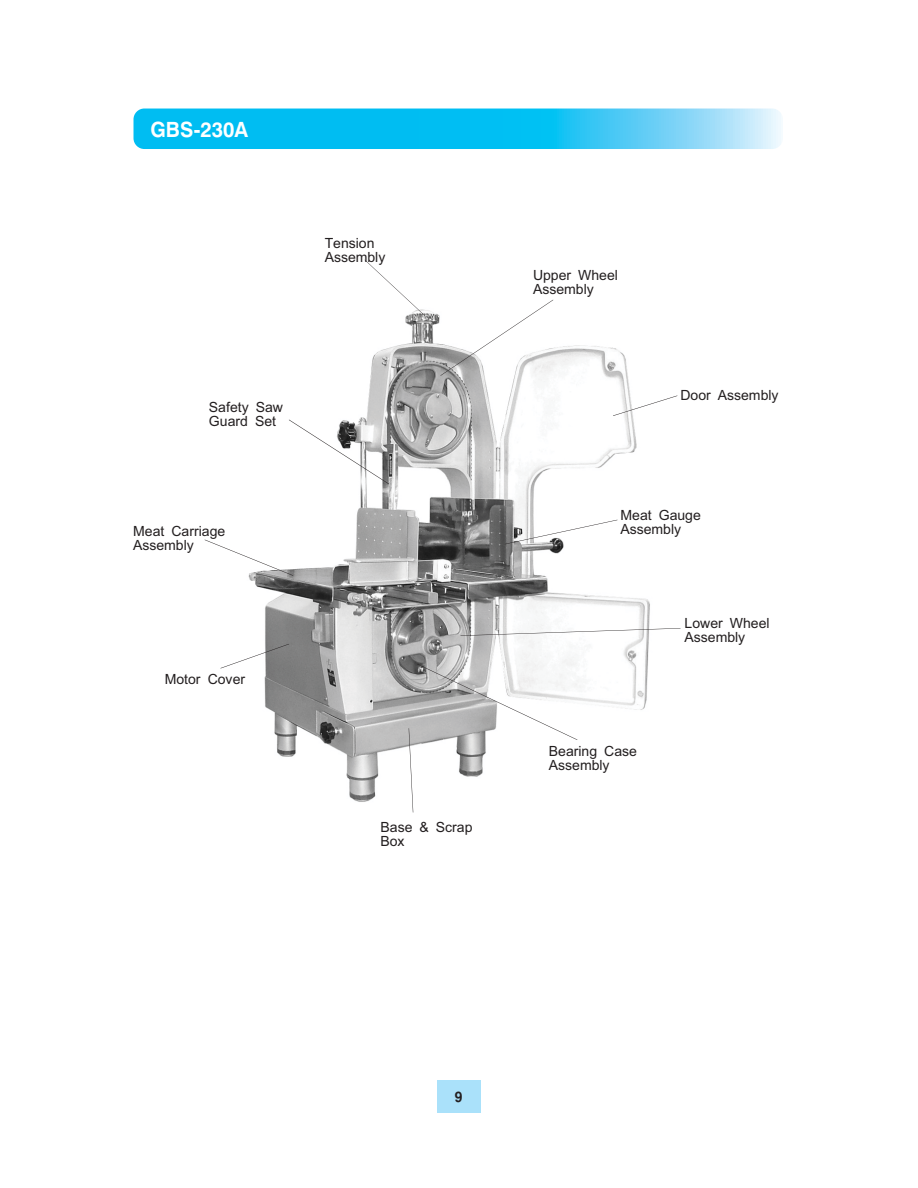
<style>
.page{position:relative;width:918px;height:1188px;background:#fff}
.page>*{position:absolute;margin:0;border:0;box-sizing:border-box;transform-origin:0 0}
.t1{font:700 21px "Swiss 721 BT";color:#fff;scale:.95 1}
.t2{font:700 15px "Swiss 721 BT";color:#231f20;scale:.9 1}
.t3{font:14.1px/14.1px "Arial";color:#231f20}
</style>
<div class="page">
<div style="left:437px;top:1080px;width:44px;height:33px;background:#aae1fa"></div>
<svg style="left:134px;top:109px;width:649px;height:40px;background:#2ac6f4"></svg>
<img style="left:248px;top:310px;width:402px;height:492px">
<svg style="left:613px;top:396px;width:64px;height:20px"></svg>
<svg style="left:440px;top:300px;width:113px;height:76px"></svg>
<svg style="left:505px;top:520px;width:112px;height:24px"></svg>
<svg style="left:205px;top:540px;width:88px;height:36px"></svg>
<svg style="left:221px;top:644px;width:68px;height:24px"></svg>
<svg style="left:461px;top:628px;width:220px;height:8px"></svg>
<svg style="left:409px;top:664px;width:168px;height:148px"></svg>
<svg style="left:289px;top:420px;width:100px;height:64px"></svg>
<svg style="left:365px;top:260px;width:60px;height:56px"></svg>
<h1 class="t1" style="left:150px;top:117px;width:104px">GBS-230A</h1>
<p class="t3" style="left:325px;top:237px;width:62px">Tension<br>Assembly</p>
<p class="t3" style="left:209px;top:401px;width:76px">Safety Saw<br>Guard Set</p>
<p class="t3" style="left:133px;top:526px;width:94px">Meat Carriage<br>Assembly</p>
<p class="t3" style="left:165px;top:674px;width:82px">Motor Cover</p>
<p class="t3" style="left:381px;top:821px;width:94px">Base &amp; Scrap<br>Box</p>
<p class="t3" style="left:533px;top:270px;width:86px">Upper Wheel<br>Assembly</p>
<p class="t3" style="left:680px;top:390px;width:100px">Door Assembly</p>
<p class="t3" style="left:620px;top:510px;width:82px">Meat Gauge<br>Assembly</p>
<p class="t3" style="left:549px;top:745px;width:90px">Bearing Case<br>Assembly</p>
<p class="t3" style="left:685px;top:617px;width:87px">Lower Wheel<br>Assembly</p>
<p class="t2" style="left:455px;top:1088px;width:10px">9</p>
</div>
